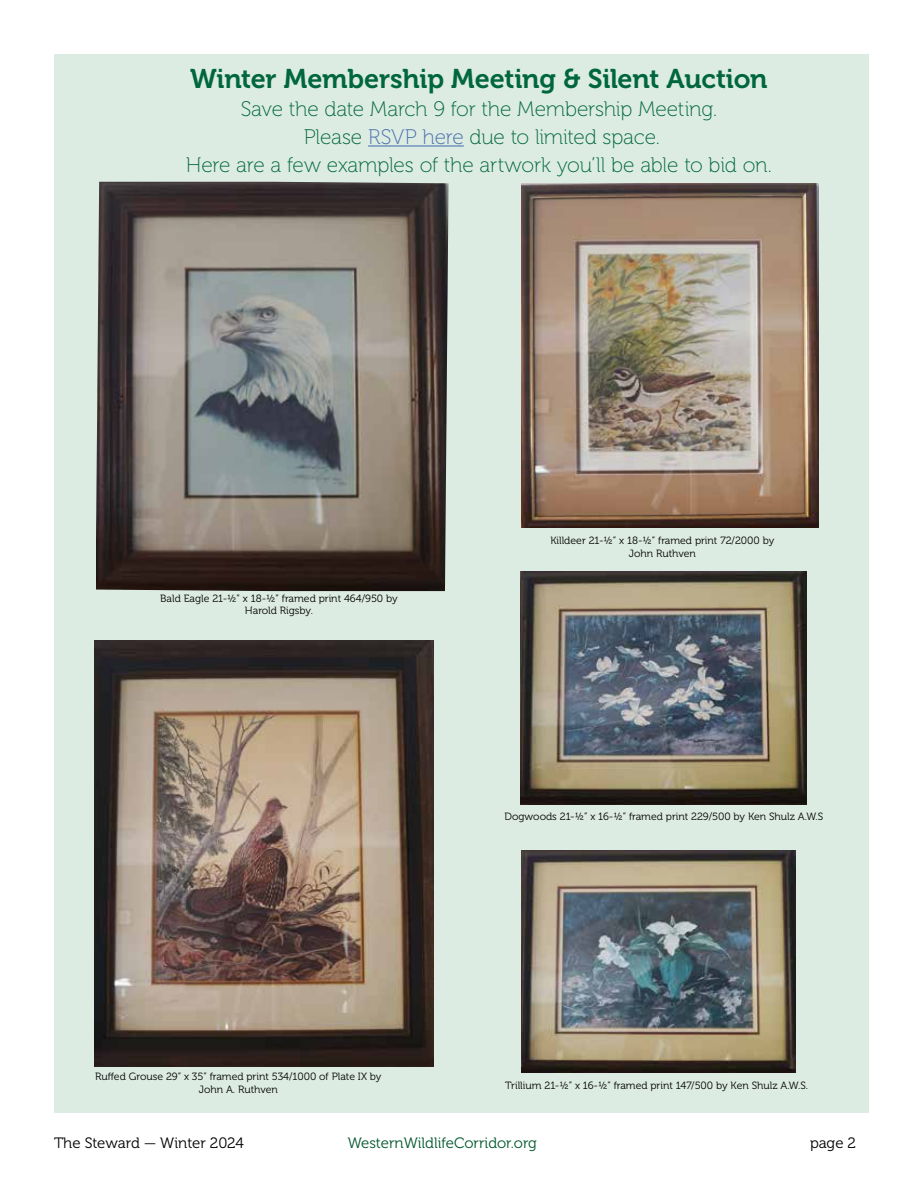
<style>
.page{position:relative;width:918px;height:1188px;background:#fff}
.page>*{position:absolute;margin:0;border:0;box-sizing:border-box;transform-origin:0 0}
.t1{font:27px "Museo 700";letter-spacing:-.005em;color:#00663d}
.t2{font:21px/27.8px "Museo 100";letter-spacing:-.01em;color:#00663d;text-align:center}
.t3{font:15px "Museo 300";color:#00572c}
.t4{font:15px "Museo 300";color:#000}
.t5{font:10.5px/12.6px "Museo 300";color:#000;text-align:center}
.s1{color:#456da9}
</style>
<div class="page">
<div style="left:54px;top:54px;width:814px;height:1058px;background:#ddece3"></div>
<img style="left:522px;top:184px;width:296px;height:343px">
<img style="left:95px;top:641px;width:338px;height:425px">
<hr style="left:368px;top:145px;width:96px;height:2px;background:#456da9">
<img style="left:521px;top:571px;width:286px;height:234px">
<img style="left:521px;top:850px;width:275px;height:222px">
<img style="left:96px;top:182px;width:353px;height:409px">
<h1 class="t1" style="left:190px;top:64px;width:579px">Winter Membership Meeting &amp; Silent Auction</h1>
<h2 class="t2" style="left:186px;top:96px;width:588px">Save the date March 9 for the Membership Meeting.<br>Please <span class="s1">RSVP here</span> due to limited space.<br>Here are a few examples of the artwork you’ll be able to bid on.</h2>
<p class="t5" style="left:160px;top:592px;width:239px">Bald Eagle 21-½” x 18-½” framed print 464/950 by<br>Harold Rigsby.</p>
<p class="t5" style="left:95px;top:1070px;width:288px">Ruffed Grouse 29” x 35” framed print 534/1000 of Plate IX by<br>John A. Ruthven</p>
<p class="t5" style="left:550px;top:535px;width:226px">Killdeer 21-½” x 18-½” framed print 72/2000 by<br>John Ruthven</p>
<p class="t5" style="left:505px;top:810px;width:320px">Dogwoods 21-½” x 16-½” framed print 229/500 by Ken Shulz A.W.S</p>
<p class="t5" style="left:505px;top:1079px;width:304px">Trillium 21-½” x 16-½” framed print 147/500 by Ken Shulz A.W.S.</p>
<h3 class="t4" style="left:54px;top:1135px;width:191px">The Steward — Winter 2024</h3>
<h3 class="t3" style="left:348px;top:1135px;width:191px">WesternWildlifeCorridor.org</h3>
<h3 class="t4" style="left:810px;top:1135px;width:48px">page 2</h3>
</div>
